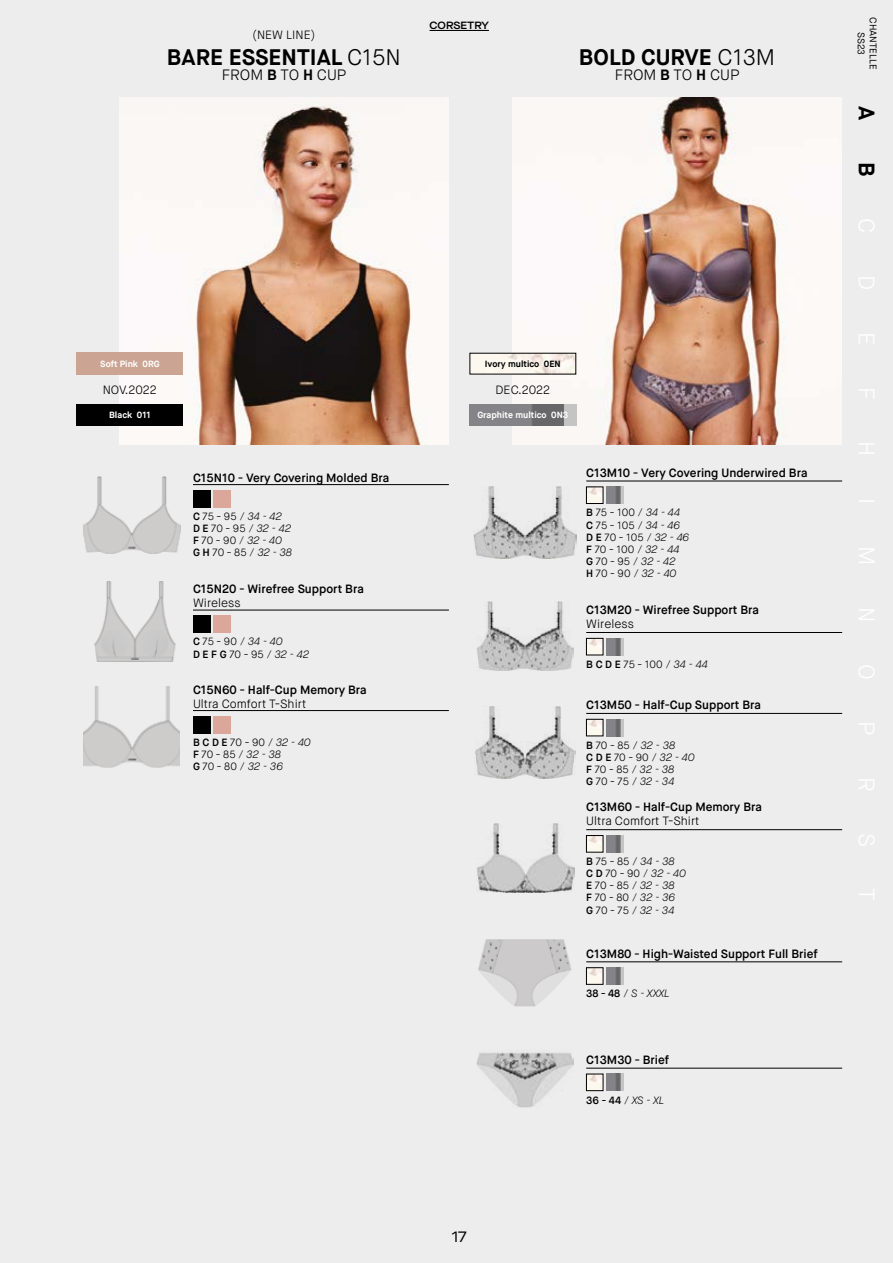
<style>
.page{position:relative;width:893px;height:1263px;background:#eeeded}
.page>*{position:absolute;margin:0;border:0;box-sizing:border-box;transform-origin:0 0}
.t1{font:700 22.5px "Maison Neue";color:#000}
.t2{font:300 15px "Maison Neue";color:#000}
.t3{font:15px "Maison Neue Extended";color:#000}
.t4{font:600 12px "Maison Neue";color:#000}
.t5{font:300 12px "Maison Neue";color:#000}
.t6{font:italic 300 10.65px/12.1px "Maison Neue";letter-spacing:-.025em;color:#000}
.t7{font:300 10.5px/12.1px "Maison Neue";color:#000}
.t8{font:600 10.5px "Maison Neue Extended";color:#000}
.t9{font:9.6px/12.1px "Maison Neue";color:#000;text-align:center}
.t10{font:700 9px "Maison Neue";color:#fff}
.t11{font:700 9px "Maison Neue";color:#000}
.s1{font-weight:300}
.s2{font-weight:700}
.s3{font-weight:600;font-style:normal;font-size:10.5px}
.s4{font-style:normal;font-size:10.5px}
.s5{font-weight:600}
.s6{font-style:italic;font-size:10.65px}
</style>
<div class="page">
<hr style="left:430px;top:30px;width:59px;height:1px;background:#000">
<img style="left:119px;top:98px;width:330px;height:346px">
<div style="left:77px;top:353px;width:106px;height:21px;background:#cba493"></div>
<div style="left:77px;top:404px;width:106px;height:21px;background:#000"></div>
<img style="left:83px;top:476px;width:97px;height:77px">
<hr style="left:193px;top:484px;width:256px;height:1px;background:#000">
<div style="left:193px;top:490px;width:17px;height:17px;background:#000"></div>
<div style="left:213px;top:490px;width:17px;height:17px;background:#dca79b"></div>
<img style="left:94px;top:581px;width:82px;height:80px">
<hr style="left:193px;top:610px;width:256px;height:1px;background:#000">
<div style="left:193px;top:616px;width:17px;height:17px;background:#000"></div>
<div style="left:213px;top:616px;width:17px;height:17px;background:#dca79b"></div>
<img style="left:84px;top:686px;width:96px;height:82px">
<hr style="left:193px;top:710px;width:256px;height:1px;background:#000">
<div style="left:193px;top:716px;width:17px;height:17px;background:#000"></div>
<div style="left:213px;top:716px;width:17px;height:17px;background:#dca79b"></div>
<img style="left:474px;top:486px;width:102px;height:72px">
<hr style="left:586px;top:481px;width:256px;height:1px;background:#000">
<img style="left:588px;top:489px;width:13px;height:13px">
<div style="left:586px;top:487px;width:17px;height:17px;border:1px solid #000"></div>
<img style="left:606px;top:487px;width:17px;height:17px">
<img style="left:477px;top:602px;width:97px;height:69px">
<hr style="left:586px;top:632px;width:256px;height:1px;background:#000">
<img style="left:588px;top:640px;width:13px;height:13px">
<div style="left:586px;top:638px;width:17px;height:17px;border:1px solid #000"></div>
<img style="left:606px;top:638px;width:17px;height:17px">
<img style="left:475px;top:707px;width:100px;height:71px">
<hr style="left:586px;top:713px;width:256px;height:1px;background:#000">
<img style="left:588px;top:721px;width:13px;height:13px">
<div style="left:586px;top:719px;width:17px;height:17px;border:1px solid #000"></div>
<img style="left:606px;top:719px;width:17px;height:17px">
<img style="left:477px;top:823px;width:97px;height:69px">
<hr style="left:586px;top:829px;width:256px;height:1px;background:#000">
<img style="left:588px;top:837px;width:13px;height:13px">
<div style="left:586px;top:835px;width:17px;height:17px;border:1px solid #000"></div>
<img style="left:606px;top:835px;width:17px;height:17px">
<img style="left:478px;top:939px;width:94px;height:68px">
<hr style="left:586px;top:961px;width:256px;height:1px;background:#000">
<img style="left:588px;top:969px;width:13px;height:13px">
<div style="left:586px;top:967px;width:17px;height:17px;border:1px solid #000"></div>
<img style="left:606px;top:967px;width:17px;height:17px">
<img style="left:477px;top:1052px;width:96px;height:56px">
<hr style="left:586px;top:1068px;width:256px;height:1px;background:#000">
<img style="left:588px;top:1076px;width:13px;height:13px">
<div style="left:586px;top:1074px;width:17px;height:17px;border:1px solid #000"></div>
<img style="left:606px;top:1074px;width:17px;height:17px">
<img style="left:512px;top:98px;width:330px;height:346px">
<img style="left:472px;top:355px;width:102px;height:17px">
<img style="left:470px;top:404px;width:106px;height:21px">
<p class="t5" style="left:252px;top:27px;width:65px">(NEW LINE)</p>
<h1 class="t1" style="left:167px;top:42px;width:235px">BARE ESSENTIAL <span class="s1">C15N</span></h1>
<h2 class="t2" style="left:222px;top:66px;width:126px">FROM <span class="s2">B</span> TO <span class="s2">H</span> CUP</h2>
<p class="t8" style="left:430px;top:18px;width:61px">CORSETRY</p>
<h1 class="t1" style="left:579px;top:42px;width:198px">BOLD CURVE <span class="s1">C13M</span></h1>
<h2 class="t2" style="left:615px;top:66px;width:126px">FROM <span class="s2">B</span> TO <span class="s2">H</span> CUP</h2>
<p class="t9" style="left:879px;top:17px;width:54px;rotate:90deg">CHANTELLE<br>SS23</p>
<h1 class="t1" style="left:881px;top:106px;width:16px;rotate:90deg">A</h1>
<h1 class="t1" style="left:881px;top:162px;width:16px;rotate:90deg">B</h1>
<p class="t10" style="left:100px;top:358px;width:61px">Soft Pink 0RG</p>
<p class="t5" style="left:103px;top:382px;width:56px">NOV.2022</p>
<p class="t10" style="left:109px;top:409px;width:43px">Black 011</p>
<p class="t4" style="left:193px;top:470px;width:198px">C15N10 - Very Covering Molded Bra</p>
<p class="t6" style="left:193px;top:510px;width:101px"><span class="s3">C</span> <span class="s4">75 - 95</span> / 34 - 42<br><span class="s3">D E</span> <span class="s4">70 - 95</span> / 32 - 42<br><span class="s3">F</span> <span class="s4">70 - 90</span> / 32 - 40<br><span class="s3">G H</span> <span class="s4">70 - 85</span> / 32 - 38</p>
<p class="t4" style="left:193px;top:581px;width:172px">C15N20 - Wirefree Support Bra</p>
<p class="t5" style="left:193px;top:596px;width:49px">Wireless</p>
<p class="t6" style="left:193px;top:635px;width:118px;line-height:12.6px"><span class="s3">C</span> <span class="s4">75 - 90</span> / 34 - 40<br><span class="s3">D E F G</span> <span class="s4">70 - 95</span> / 32 - 42</p>
<p class="t4" style="left:193px;top:682px;width:175px">C15N60 - Half-Cup Memory Bra</p>
<p class="t5" style="left:193px;top:696px;width:115px">Ultra Comfort T-Shirt</p>
<p class="t6" style="left:193px;top:736px;width:119px"><span class="s3">B C D E</span> <span class="s4">70 - 90</span> / 32 - 40<br><span class="s3">F</span> <span class="s4">70 - 85</span> / 32 - 38<br><span class="s3">G</span> <span class="s4">70 - 80</span> / 32 - 36</p>
<p class="t11" style="left:485px;top:358px;width:77px">Ivory multico 0EN</p>
<p class="t5" style="left:495px;top:382px;width:56px">DEC.2022</p>
<p class="t10" style="left:477px;top:409px;width:92px">Graphite multico 0N3</p>
<p class="t4" style="left:586px;top:465px;width:223px">C13M10 - Very Covering Underwired Bra</p>
<p class="t7" style="left:586px;top:507px;width:104px"><span class="s5">B</span> 75 - 100 <span class="s6">/ 34 - 44<br></span><span class="s5">C</span> 75 - 105 <span class="s6">/ 34 - 46<br></span><span class="s5">D E</span> 70 - 105 <span class="s6">/ 32 - 46<br></span><span class="s5">F</span> 70 - 100 <span class="s6">/ 32 - 44</span></p>
<p class="t6" style="left:586px;top:555px;width:92px"><span class="s3">G</span> <span class="s4">70 - 95</span> / 32 - 42<br><span class="s3">H</span> <span class="s4">70 - 90</span> / 32 - 40</p>
<p class="t4" style="left:586px;top:602px;width:174px">C13M20 - Wirefree Support Bra</p>
<p class="t5" style="left:586px;top:616px;width:49px">Wireless</p>
<p class="t7" style="left:586px;top:658px;width:123px"><span class="s5">B C D E</span> 75 - 100 <span class="s6">/ 34 - 44</span></p>
<p class="t4" style="left:586px;top:697px;width:176px">C13M50 - Half-Cup Support Bra</p>
<p class="t6" style="left:586px;top:739px;width:110px"><span class="s3">B</span> <span class="s4">70 - 85</span> / 32 - 38<br><span class="s3">C D E</span> <span class="s4">70 - 90</span> / 32 - 40<br><span class="s3">F</span> <span class="s4">70 - 85</span> / 32 - 38<br><span class="s3">G</span> <span class="s4">70 - 75</span> / 32 - 34</p>
<p class="t4" style="left:586px;top:799px;width:177px">C13M60 - Half-Cup Memory Bra</p>
<p class="t5" style="left:586px;top:814px;width:115px">Ultra Comfort T-Shirt</p>
<p class="t6" style="left:586px;top:855px;width:101px"><span class="s3">B</span> <span class="s4">75 - 85</span> / 34 - 38<br><span class="s3">C D</span> <span class="s4">70 - 90</span> / 32 - 40<br><span class="s3">E</span> <span class="s4">70 - 85</span> / 32 - 38<br><span class="s3">F</span> <span class="s4">70 - 80</span> / 32 - 36<br><span class="s3">G</span> <span class="s4">70 - 75</span> / 32 - 34</p>
<p class="t4" style="left:586px;top:946px;width:233px">C13M80 - High-Waisted Support Full Brief</p>
<p class="t6" style="left:586px;top:987px;width:85px"><span class="s3">38 - 48</span> / S - XXXL</p>
<p class="t4" style="left:586px;top:1052px;width:84px">C13M30 - Brief</p>
<p class="t6" style="left:586px;top:1094px;width:79px"><span class="s3">36 - 44</span> / XS - XL</p>
<h2 class="t3" style="left:452px;top:1226px;width:17px">17</h2>
</div>
